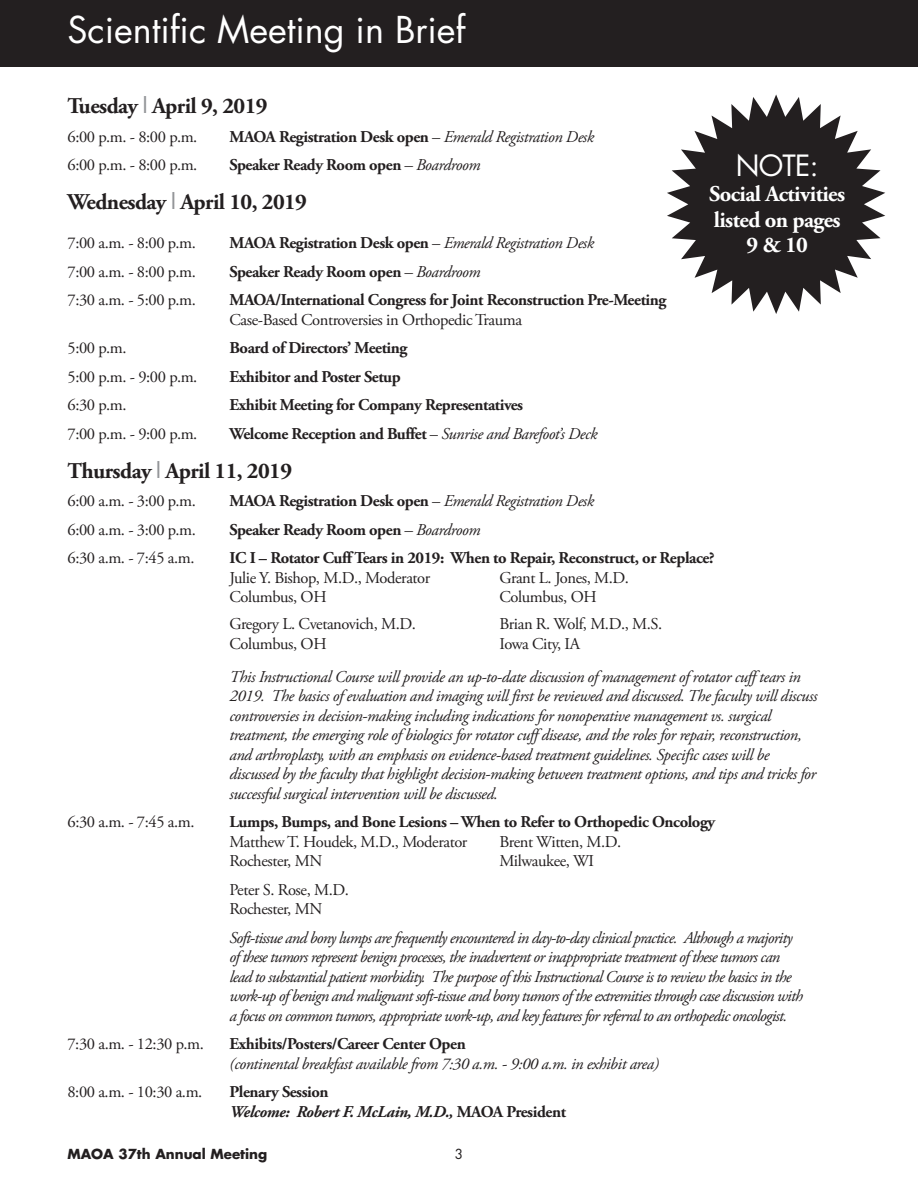
<style>
.page{position:relative;width:918px;height:1188px;background:#fff}
.page>*{position:absolute;margin:0;border:0;box-sizing:border-box;transform-origin:0 0}
.t1{font:36px "Futura";color:#fff}
.t2{font:28.5px "Futura";color:#fff}
.t3{font:700 22.5px "Adobe Garamond Pro";letter-spacing:-.025em;color:#231f20}
.t4{font:700 22.5px/25.5px "Adobe Garamond Pro";letter-spacing:-.025em;color:#fff;text-align:center}
.t5{font:italic 16.5px/19.5px "Adobe Garamond Pro";letter-spacing:-.025em;color:#231f20}
.t6{font:700 16.5px "Adobe Garamond Pro";letter-spacing:-.025em;color:#231f20}
.t7{font:16.5px/19.5px "Adobe Garamond Pro";letter-spacing:-.025em;color:#231f20}
.t8{font:italic 16.5px/19.5px "Adobe Garamond Pro";letter-spacing:-.045em;color:#231f20}
.t9{font:italic 700 16.5px/19.5px "Adobe Garamond Pro";letter-spacing:-.025em;color:#231f20}
.t10{font:700 13.5px "Futura";color:#231f20}
.t11{font:13.5px "Futura";color:#231f20}
.s1{font-family:"Futura";font-weight:400;color:#939598}
.s2{font-weight:400}
.s3{font-weight:400;font-style:italic}
.s4{font-style:normal}
</style>
<div class="page">
<div style="left:0;top:0;width:918px;height:68px;background:#231f20"></div>
<svg style="left:667px;top:94px;width:218px;height:220px;fill:#231f20"></svg>
<h1 class="t1" style="left:68px;top:14px;width:399px">Scientific Meeting in Brief</h1>
<h3 class="t3" style="left:68px;top:97px;width:202px">Tuesday <span class="s1">I</span> April 9, 2019</h3>
<p class="t7" style="left:68px;top:128px;width:131px">6:00 p.m. - 8:00 p.m.</p>
<p class="t6" style="left:229px;top:130px;width:366px">MAOA Registration Desk open <span class="s2">–</span> <span class="s3">Emerald Registration Desk</span></p>
<p class="t7" style="left:68px;top:157px;width:131px">6:00 p.m. - 8:00 p.m.</p>
<p class="t6" style="left:229px;top:158px;width:253px">Speaker Ready Room open <span class="s3">– Boardroom</span></p>
<h3 class="t3" style="left:68px;top:193px;width:241px">Wednesday <span class="s1">I</span> April 10, 2019</h3>
<p class="t7" style="left:68px;top:235px;width:130px">7:00 a.m. - 8:00 p.m.</p>
<p class="t6" style="left:229px;top:236px;width:366px">MAOA Registration Desk open <span class="s2">–</span> <span class="s3">Emerald Registration Desk</span></p>
<p class="t7" style="left:68px;top:263px;width:130px">7:00 a.m. - 8:00 p.m.</p>
<p class="t6" style="left:229px;top:265px;width:253px">Speaker Ready Room open <span class="s3">– Boardroom</span></p>
<p class="t7" style="left:68px;top:292px;width:130px">7:30 a.m. - 5:00 p.m.</p>
<p class="t6" style="left:229px;top:293px;width:438px">MAOA/International Congress for Joint Reconstruction Pre-Meeting</p>
<p class="t7" style="left:229px;top:311px;width:294px">Case-Based Controversies in Orthopedic Trauma</p>
<p class="t7" style="left:68px;top:340px;width:61px">5:00 p.m.</p>
<p class="t6" style="left:229px;top:341px;width:180px">Board of Directors’ Meeting</p>
<p class="t7" style="left:68px;top:368px;width:131px">5:00 p.m. - 9:00 p.m.</p>
<p class="t6" style="left:229px;top:370px;width:173px">Exhibitor and Poster Setup</p>
<p class="t7" style="left:68px;top:397px;width:61px">6:30 p.m.</p>
<p class="t6" style="left:229px;top:398px;width:295px">Exhibit Meeting for Company Representatives</p>
<p class="t7" style="left:68px;top:425px;width:131px">7:00 p.m. - 9:00 p.m.</p>
<p class="t6" style="left:229px;top:427px;width:370px">Welcome Reception and Buffet <span class="s2">–</span> <span class="s3">Sunrise and Barefoot’s Deck</span></p>
<h3 class="t3" style="left:68px;top:462px;width:226px">Thursday <span class="s1">I</span> April 11, 2019</h3>
<p class="t7" style="left:68px;top:493px;width:130px">6:00 a.m. - 3:00 p.m.</p>
<p class="t6" style="left:229px;top:494px;width:366px">MAOA Registration Desk open <span class="s2">–</span> <span class="s3">Emerald Registration Desk</span></p>
<p class="t7" style="left:68px;top:521px;width:130px">6:00 a.m. - 3:00 p.m.</p>
<p class="t6" style="left:229px;top:523px;width:253px">Speaker Ready Room open <span class="s3">– Boardroom</span></p>
<p class="t7" style="left:68px;top:550px;width:129px">6:30 a.m. - 7:45 a.m.</p>
<p class="t6" style="left:229px;top:551px;width:487px">IC I – Rotator Cuff Tears in 2019: When to Repair, Reconstruct, or Replace?</p>
<p class="t7" style="left:229px;top:569px;width:202px">Julie Y. Bishop, M.D., Moderator</p>
<p class="t7" style="left:499px;top:569px;width:131px">Grant L. Jones, M.D.</p>
<p class="t7" style="left:229px;top:589px;width:99px">Columbus, OH</p>
<p class="t7" style="left:500px;top:589px;width:99px">Columbus, OH</p>
<p class="t7" style="left:229px;top:616px;width:188px">Gregory L. Cvetanovich, M.D.</p>
<p class="t7" style="left:500px;top:616px;width:164px">Brian R. Wolf, M.D., M.S.</p>
<p class="t7" style="left:229px;top:635px;width:99px">Columbus, OH</p>
<p class="t7" style="left:500px;top:635px;width:82px">Iowa City, IA</p>
<p class="t5" style="left:229px;top:668px;width:589px">This Instructional Course will provide an up-to-date discussion of management of rotator cuff tears in 2019. The basics of evaluation and imaging will first be reviewed and discussed. The faculty will discuss controversies in decision-making including indications for nonoperative management vs. surgical treatment, the emerging role of biologics for rotator cuff disease, and the roles for repair, reconstruction, and arthroplasty, with an emphasis on evidence-based treatment guidelines. Specific cases will be discussed by the faculty that highlight decision-making between treatment options, and tips and tricks for successful surgical intervention will be discussed.</p>
<p class="t7" style="left:67px;top:814px;width:129px">6:30 a.m. - 7:45 a.m.</p>
<p class="t6" style="left:229px;top:815px;width:487px">Lumps, Bumps, and Bone Lesions – When to Refer to Orthopedic Oncology</p>
<p class="t7" style="left:229px;top:833px;width:239px">Matthew T. Houdek, M.D., Moderator</p>
<p class="t7" style="left:499px;top:833px;width:123px">Brent Witten, M.D.</p>
<p class="t7" style="left:229px;top:853px;width:94px">Rochester, MN</p>
<p class="t7" style="left:499px;top:853px;width:96px">Milwaukee, WI</p>
<p class="t7" style="left:229px;top:881px;width:121px">Peter S. Rose, M.D.<br>Rochester, MN</p>
<p class="t8" style="left:229px;top:929px;width:575px">Soft-tissue and bony lumps are frequently encountered in day-to-day clinical practice. Although a majority of these tumors represent benign processes, the inadvertent or inappropriate treatment of these tumors can lead to substantial patient morbidity. The purpose of this Instructional Course is to review the basics in the work-up of benign and malignant soft-tissue and bony tumors of the extremities through case discussion with a focus on common tumors, appropriate work-up, and key features for referral to an orthopedic oncologist.</p>
<p class="t7" style="left:67px;top:1036px;width:138px">7:30 a.m. - 12:30 p.m.</p>
<p class="t6" style="left:229px;top:1037px;width:238px">Exhibits/Posters/Career Center Open</p>
<p class="t5" style="left:229px;top:1055px;width:431px">(continental breakfast available from 7:30 a.m. - 9:00 a.m. in exhibit area)</p>
<p class="t7" style="left:67px;top:1084px;width:136px">8:00 a.m. - 10:30 a.m.</p>
<p class="t9" style="left:229px;top:1084px;width:338px"><span class="s4">Plenary Session<br></span>Welcome: Robert F. McLain, M.D., <span class="s4">MAOA President</span></p>
<p class="t11" style="left:455px;top:1148px;width:10px">3</p>
<h2 class="t2" style="left:736px;top:152px;width:84px">NOTE:</h2>
<h3 class="t4" style="left:709px;top:183px;width:138px">Social Activities listed on pages<br>9 &amp; 10</h3>
<p class="t10" style="left:68px;top:1147px;width:201px">MAOA 37th Annual Meeting</p>
</div>
